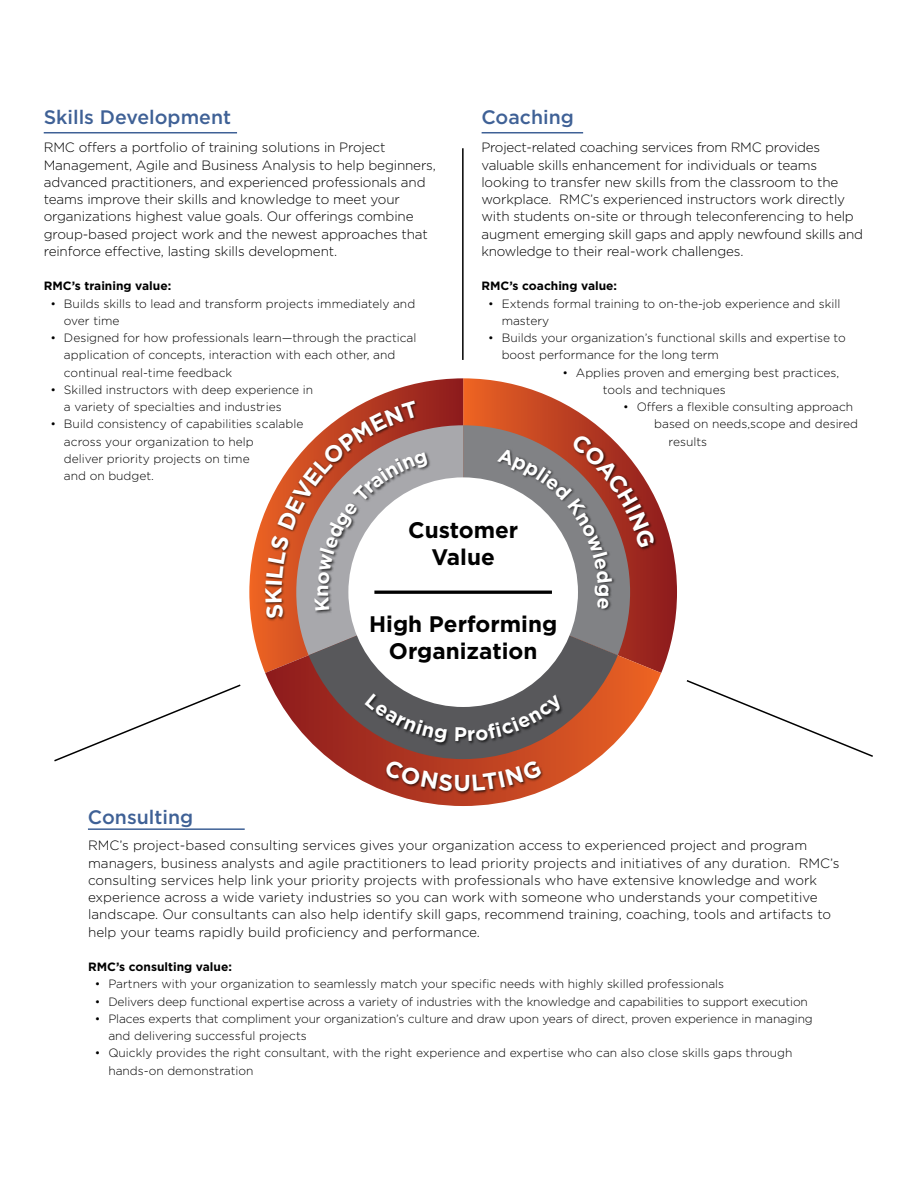
<style>
.page{position:relative;width:918px;height:1188px;background:#fff}
.page>*{position:absolute;margin:0;border:0;box-sizing:border-box;transform-origin:0 0}
.t1{font:700 23.1px "Gotham";color:#fff}
.t2{font:700 22.5px/27px "Gotham";color:#010101;text-align:center}
.t3{font:500 19.5px "Gotham";color:#3f6196}
.t4{font:300 13.5px/17.2px "Gotham";letter-spacing:-.01em;color:#000}
.t5{font:300 12px/17.2px "Gotham";color:#000}
.t6{font:700 12px "Gotham";color:#000}
</style>
<div class="page">
<hr style="left:44px;top:132px;width:193px;height:1px;background:#3f6196">
<hr style="left:482px;top:132px;width:101px;height:1px;background:#3f6196">
<hr style="left:88px;top:828px;width:157px;height:2px;background:#3f6196">
<hr style="left:462px;top:148px;width:2px;height:212px;background:#000">
<svg style="left:463px;top:378px;width:73px;height:13px"></svg>
<svg style="left:249px;top:378px;width:214px;height:281px"></svg>
<img style="left:667px;top:528px;width:10px;height:129px">
<img style="left:262px;top:391px;width:405px;height:353px">
<img style="left:312px;top:732px;width:305px;height:74px">
<img style="left:603px;top:442px;width:58px;height:290px">
<img style="left:309px;top:655px;width:294px;height:77px">
<svg style="left:54px;top:684px;width:187px;height:78px"></svg>
<svg style="left:686px;top:680px;width:187px;height:77px"></svg>
<svg style="left:384px;top:760px;width:69px;height:31px;background:#8f2c1a"></svg>
<svg style="left:472px;top:760px;width:70px;height:31px;background:#a1391c"></svg>
<svg style="left:365px;top:693px;width:82px;height:50px;background:#5f595b"></svg>
<svg style="left:455px;top:695px;width:109px;height:46px;background:#645f60"></svg>
<svg style="left:265px;top:401px;width:390px;height:254px"></svg>
<h3 class="t3" style="left:44px;top:104px;width:189px">Skills Development</h3>
<p class="t4" style="left:44px;top:139px;width:394px">RMC offers a portfolio of training solutions in Project Management, Agile and Business Analysis to help beginners, advanced practitioners, and experienced professionals and teams improve their skills and knowledge to meet your organizations highest value goals. Our offerings combine group-based project work and the newest approaches that reinforce effective, lasting skills development.</p>
<p class="t6" style="left:44px;top:278px;width:129px">RMC’s training value:</p>
<p class="t5" style="left:64px;top:294px;width:353px;text-indent:-14px">• Builds skills to lead and transform projects immediately and over time</p>
<p class="t5" style="left:64px;top:329px;width:354px;text-indent:-14px">• Designed for how professionals learn—through the practical application of concepts, interaction with each other, and continual real-time feedback</p>
<p class="t5" style="left:64px;top:381px;width:251px;text-indent:-14px">• Skilled instructors with deep experience in a variety of specialties and industries</p>
<p class="t5" style="left:64px;top:415px;width:241px;text-indent:-14px">• Build consistency of capabilities scalable across your organization to help<br>deliver priority projects on time<br>and on budget.</p>
<h3 class="t3" style="left:481px;top:104px;width:94px">Coaching</h3>
<p class="t4" style="left:481px;top:139px;width:383px">Project-related coaching services from RMC provides valuable skills enhancement for individuals or teams looking to transfer new skills from the classroom to the workplace. RMC’s experienced instructors work directly with students on-site or through teleconferencing to help augment emerging skill gaps and apply newfound skills and knowledge to their real-work challenges.</p>
<p class="t6" style="left:481px;top:278px;width:137px">RMC’s coaching value:</p>
<p class="t5" style="left:502px;top:294px;width:340px;text-indent:-14px">• Extends formal training to on-the-job experience and skill mastery</p>
<p class="t5" style="left:502px;top:329px;width:346px;text-indent:-14px">• Builds your organization’s functional skills and expertise to boost performance for the long term</p>
<p class="t5" style="left:603px;top:363px;width:238px;text-indent:-40px">• Applies proven and emerging best practices, tools and techniques</p>
<p class="t5" style="left:623px;top:398px;width:232px">• Offers a flexible consulting approach</p>
<p class="t5" style="left:654px;top:415px;width:205px">based on needs,scope and desired</p>
<p class="t5" style="left:669px;top:432px;width:40px">results</p>
<h2 class="t2" style="left:408px;top:516px;width:112px">Customer<br>Value</h2>
<h2 class="t2" style="left:369px;top:610px;width:190px">High Performing<br>Organization</h2>
<h1 class="t1" style="left:453px;top:768px;width:19px">U</h1>
<h3 class="t3" style="left:88px;top:805px;width:107px">Consulting</h3>
<p class="t4" style="left:88px;top:837px;width:753px">RMC’s project-based consulting services gives your organization access to experienced project and program managers, business analysts and agile practitioners to lead priority projects and initiatives of any duration. RMC’s consulting services help link your priority projects with professionals who have extensive knowledge and work experience across a wide variety industries so you can work with someone who understands your competitive landscape. Our consultants can also help identify skill gaps, recommend training, coaching, tools and artifacts to help your teams rapidly build proficiency and performance.</p>
<p class="t6" style="left:88px;top:959px;width:145px">RMC’s consulting value:</p>
<p class="t5" style="left:95px;top:975px;width:631px">• Partners with your organization to seamlessly match your specific needs with highly skilled professionals</p>
<p class="t5" style="left:95px;top:992px;width:715px">• Delivers deep functional expertise across a variety of industries with the knowledge and capabilities to support execution</p>
<p class="t5" style="left:108px;top:1010px;width:706px;text-indent:-14px">• Places experts that compliment your organization’s culture and draw upon years of direct, proven experience in managing and delivering successful projects</p>
<p class="t5" style="left:108px;top:1044px;width:686px;text-indent:-14px">• Quickly provides the right consultant, with the right experience and expertise who can also close skills gaps through hands-on demonstration</p>
</div>
